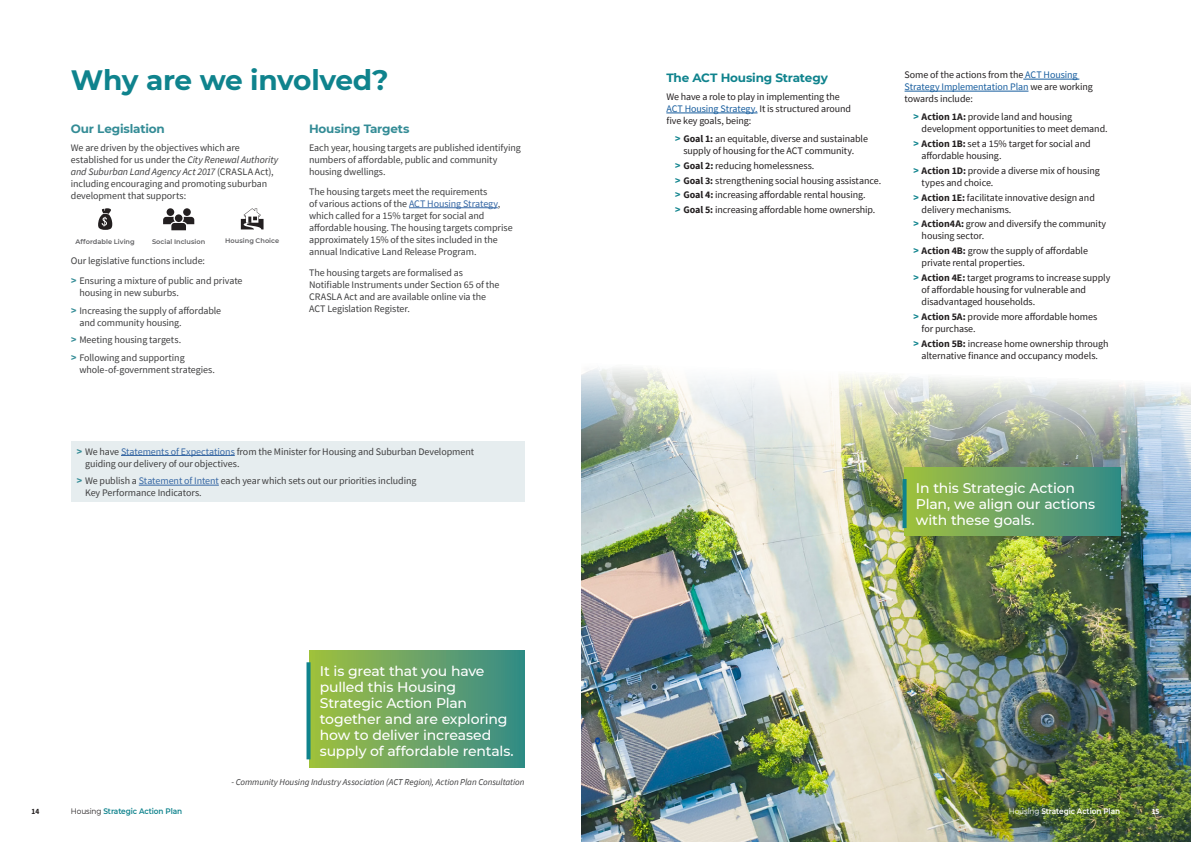
<style>
.page{position:relative;width:1191px;height:842px;background:#fff}
.page>*{position:absolute;margin:0;border:0;box-sizing:border-box;transform-origin:0 0}
.H1{font:700 28px "Montserrat";letter-spacing:-.015em;color:#0f838d}
.Pullout_Text_Aqua{font:500 14px/16px "Montserrat";letter-spacing:-.015em;color:#fff}
.Subhead_A_Aqua{font:700 12px "Montserrat";letter-spacing:-.015em;color:#348c96}
.Subhead_A_Aqua-2{font:700 12px "Montserrat";letter-spacing:-.015em;color:#0f838d}
.Body_Copy{font:10px/12px "Source Sans Pro";letter-spacing:-.01em;color:#3e3e3f}
.Body_Copy-2{font:10px/12px "Source Sans Pro";letter-spacing:-.01em;color:#231f20}
.Body_Copy-3{font:italic 9px "Source Sans Pro";letter-spacing:-.005em;color:#3e3e3f}
.t1{font:600 8px "Montserrat";letter-spacing:-.01em;color:#0f838d;scale:.92 1}
.t2{font:600 8px "Montserrat";letter-spacing:-.01em;color:#fff;scale:.92 1}
.t3{font:700 8px "Source Sans Pro";color:#231f20;scale:.92 1}
.t4{font:700 8px "Source Sans Pro";color:#fff;scale:.92 1}
.Graphic_Head{font:600 6.6px "Montserrat";letter-spacing:.005em;color:#5f5f62}
.s1{font-style:italic}
.s2{font-family:"Montserrat";font-weight:700;color:#348c96}
.s3{color:#3667a4}
.s4{color:#175d9e}
.s5{font-family:"Montserrat";font-weight:700;color:#0f838d}
.s6{font-weight:700}
.s7{font-weight:400;color:#231f20}
.s8{font-weight:400}
</style>
<div class="page">
<img style="left:581px;top:78px;width:610px;height:764px">
<hr style="left:666px;top:113px;width:91px;height:1px;background:#175d9e">
<hr style="left:1023px;top:79px;width:56px;height:1px;background:#175d9e">
<hr style="left:904px;top:91px;width:124px;height:1px;background:#175d9e">
<div style="left:904px;top:468px;width:216px;height:68px;background:linear-gradient(to right,#a0bf40,#378b89)"></div>
<svg style="left:902px;top:479px;width:4px;height:49px"></svg>
<div style="left:309px;top:651px;width:215px;height:116px;background:linear-gradient(to right,#a2c03f,#368a8a)"></div>
<svg style="left:306px;top:662px;width:4px;height:97px"></svg>
<svg style="left:98px;top:208px;width:14px;height:22px"></svg>
<div style="left:167px;top:208px;width:7px;height:8px;background:#231f20;border-radius:50%"></div>
<div style="left:183px;top:208px;width:8px;height:8px;background:#231f20;border-radius:50%"></div>
<div style="left:175px;top:214px;width:7px;height:8px;background:#231f20;border-radius:50%"></div>
<svg style="left:163px;top:217px;width:31px;height:13px"></svg>
<svg style="left:241px;top:208px;width:22px;height:21px"></svg>
<hr style="left:409px;top:207px;width:89px;height:1px;background:#3667a4">
<div style="left:71px;top:441px;width:453px;height:61px;background:#e6edef"></div>
<hr style="left:121px;top:455px;width:114px;height:1px;background:#3667a4">
<hr style="left:139px;top:485px;width:80px;height:1px;background:#3667a4">
<h1 class="H1" style="left:71px;top:60px;width:319px">Why are we involved?</h1>
<p class="Subhead_A_Aqua" style="left:71px;top:120px;width:95px">Our Legislation</p>
<p class="Body_Copy" style="left:71px;top:141px;width:209px">We are driven by the objectives which are established for us under the <span class="s1">City Renewal Authority and Suburban Land Agency Act 2017</span> (CRASLA Act), including encouraging and promoting suburban development that supports:</p>
<p class="Graphic_Head" style="left:76px;top:237px;width:61px">Affordable Living</p>
<p class="Graphic_Head" style="left:152px;top:237px;width:55px">Social Inclusion</p>
<p class="Graphic_Head" style="left:225px;top:236px;width:56px">Housing Choice</p>
<p class="Body_Copy" style="left:71px;top:254px;width:136px">Our legislative functions include:</p>
<p class="Body_Copy" style="left:79px;top:275px;width:165px;text-indent:-9px"><span class="s2">&gt;</span> Ensuring a mixture of public and private housing in new suburbs.</p>
<p class="Body_Copy" style="left:79px;top:304px;width:143px;text-indent:-9px"><span class="s2">&gt;</span> Increasing the supply of affordable and community housing.</p>
<p class="Body_Copy" style="left:71px;top:334px;width:112px"><span class="s2">&gt;</span> Meeting housing targets.</p>
<p class="Body_Copy" style="left:79px;top:352px;width:137px;text-indent:-9px"><span class="s2">&gt;</span> Following and supporting whole-of-government strategies.</p>
<p class="Subhead_A_Aqua" style="left:309px;top:120px;width:102px">Housing Targets</p>
<p class="Body_Copy" style="left:309px;top:141px;width:213px">Each year, housing targets are published identifying numbers of affordable, public and community housing dwellings.</p>
<p class="Body_Copy" style="left:309px;top:186px;width:205px">The housing targets meet the requirements<br>of various actions of the <span class="s3">ACT Housing Strategy</span>, which called for a 15% target for social and affordable housing. The housing targets comprise approximately 15% of the sites included in the annual Indicative Land Release Program.</p>
<p class="Body_Copy" style="left:309px;top:266px;width:192px">The housing targets are formalised as Notifiable Instruments under Section 65 of the CRASLA Act and are available online via the ACT Legislation Register.</p>
<p class="Body_Copy" style="left:85px;top:445px;width:390px;text-indent:-9px"><span class="s2">&gt;</span> We have <span class="s3">Statements of Expectations</span> from the Minister for Housing and Suburban Development guiding our delivery of our objectives.</p>
<p class="Body_Copy" style="left:85px;top:475px;width:333px;text-indent:-9px"><span class="s2">&gt;</span> We publish a <span class="s3">Statement of Intent</span> each year which sets out our priorities including<br>Key Performance Indicators.</p>
<p class="Pullout_Text_Aqua" style="left:320px;top:662px;width:195px">It is great that you have pulled this Housing<br>Strategic Action Plan together and are exploring how to deliver increased supply of affordable rentals.</p>
<p class="Body_Copy-3" style="left:231px;top:776px;width:294px">- Community Housing Industry Association (ACT Region), Action Plan Consultation</p>
<p class="Subhead_A_Aqua-2" style="left:666px;top:70px;width:163px">The ACT Housing Strategy</p>
<p class="Body_Copy-2" style="left:666px;top:91px;width:186px">We have a role to play in implementing the<br><span class="s4">ACT Housing Strategy.</span> It is structured around five key goals, being:</p>
<p class="Body_Copy-2" style="left:675px;top:132px;width:195px;text-align:center"><span class="s5">&gt;</span> <span class="s6">Goal 1:</span> an equitable, diverse and sustainable supply of housing for the ACT community.</p>
<p class="Body_Copy-2" style="left:675px;top:159px;width:141px"><span class="s5">&gt;</span> <span class="s6">Goal 2:</span> reducing homelessness.</p>
<p class="Body_Copy-2" style="left:675px;top:174px;width:208px"><span class="s5">&gt;</span> <span class="s6">Goal 3:</span> strengthening social housing assistance.</p>
<p class="Body_Copy-2" style="left:675px;top:189px;width:192px"><span class="s5">&gt;</span> <span class="s6">Goal 4:</span> increasing affordable rental housing.</p>
<p class="Body_Copy-2" style="left:675px;top:204px;width:202px"><span class="s5">&gt;</span> <span class="s6">Goal 5:</span> increasing affordable home ownership.</p>
<p class="Body_Copy-2" style="left:904px;top:69px;width:190px">Some of the actions from the <span class="s4">ACT Housing<br>Strategy Implementation Plan</span> we are working towards include:</p>
<p class="Body_Copy-2" style="left:921px;top:111px;width:187px;text-indent:-9px"><span class="s5">&gt;</span> <span class="s6">Action 1A:</span> provide land and housing development opportunities to meet demand.</p>
<p class="Body_Copy-2" style="left:921px;top:137px;width:171px;text-indent:-9px"><span class="s5">&gt;</span> <span class="s6">Action 1B:</span> set a 15% target for social and affordable housing.</p>
<p class="Body_Copy-2" style="left:921px;top:164px;width:180px;text-indent:-9px"><span class="s5">&gt;</span> <span class="s6">Action 1D:</span> provide a diverse mix of housing types and choice.</p>
<p class="Body_Copy-2" style="left:921px;top:191px;width:175px;text-indent:-9px"><span class="s5">&gt;</span> <span class="s6">Action 1E:</span> facilitate innovative design and delivery mechanisms.</p>
<p class="Body_Copy-2" style="left:921px;top:218px;width:186px;text-indent:-9px"><span class="s5">&gt;</span> <span class="s6">Action4A:</span> grow and diversify the community housing sector.</p>
<p class="Body_Copy-2" style="left:921px;top:245px;width:168px;text-indent:-9px"><span class="s5">&gt;</span> <span class="s6">Action 4B:</span> grow the supply of affordable private rental properties.</p>
<p class="Body_Copy-2" style="left:921px;top:272px;width:190px;text-indent:-9px"><span class="s5">&gt;</span> <span class="s6">Action 4E:</span> target programs to increase supply of affordable housing for vulnerable and disadvantaged households.</p>
<p class="Body_Copy-2" style="left:921px;top:310px;width:177px;text-indent:-9px"><span class="s5">&gt;</span> <span class="s6">Action 5A:</span> provide more affordable homes for purchase.</p>
<p class="Body_Copy-2" style="left:913px;top:337px;width:197px;text-align:center"><span class="s5">&gt;</span> <span class="s6">Action 5B:</span> increase home ownership through alternative finance and occupancy models.</p>
<p class="Pullout_Text_Aqua" style="left:916px;top:479px;width:181px">In this Strategic Action<br>Plan, we align our actions with these goals.</p>
<p class="t3" style="left:32px;top:805px;width:10px">14</p>
<p class="t1" style="left:71px;top:805px;width:122px"><span class="s7">Housing</span> Strategic Action Plan</p>
<p class="t2" style="left:1008px;top:805px;width:122px"><span class="s8">Housing</span> Strategic Action Plan</p>
<p class="t4" style="left:1151px;top:805px;width:10px">15</p>
</div>
